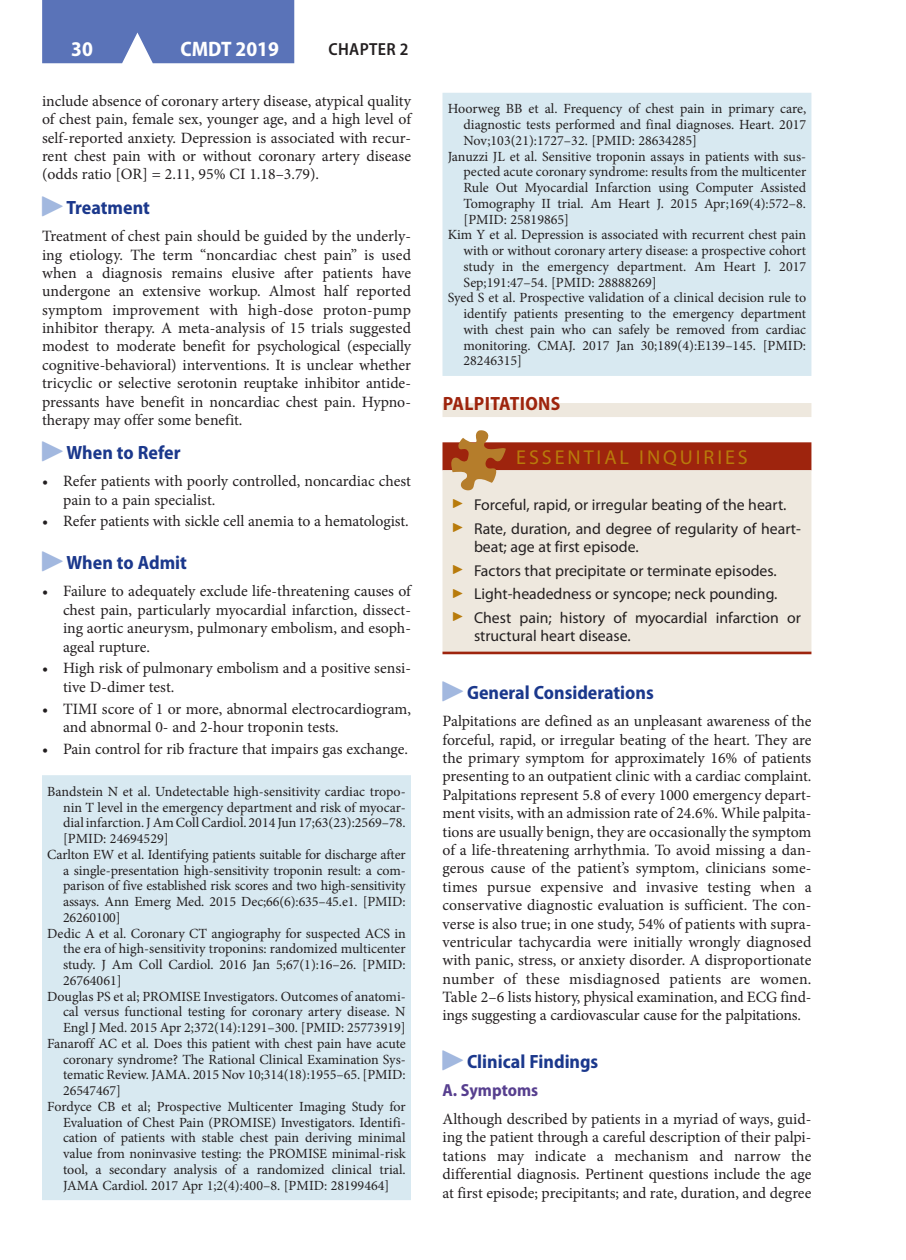
<style>
.page{position:relative;width:906px;height:1260px;background:#fff}
.page>*{position:absolute;margin:0;border:0;box-sizing:border-box;transform-origin:0 0}
.t1{font:700 semi-condensed 21px "Myriad Pro";color:#fff}
.eod_title{font:20.12px "Myriad Pro";letter-spacing:.145em;color:#b87b0b}
.t2{font:700 semi-condensed 19.25px "Myriad Pro";color:#1b388c}
.heading-01{font:700 semi-condensed 19.25px "Myriad Pro";letter-spacing:.02em;color:#9e240d}
.H3_after_H2{font:700 semi-condensed 17.5px "Myriad Pro";color:#573f8f}
.t3{font:600 semi-condensed 17.5px "Myriad Pro";letter-spacing:.02em;color:#231f20}
.text_first{font:15.75px/18.4px "Minion Pro";letter-spacing:-.005em;color:#231f20;text-align:justify}
.t4{font:15.75px/18.4px "Myriad Pro";color:#231f20}
.text{font:15.75px/18.4px "Minion Pro";color:#231f20;text-align:justify}
.references_text{font:14px/15.8px "Minion Pro";color:#231f20;text-align:justify}
.reference_text_first{font:14px/15.8px "Minion Pro";color:#231f20;text-align:justify}
.s1{font-family:"Carta Std";font-weight:400;font-stretch:normal;color:#a2b8df}
</style>
<div class="page">
<div style="left:42px;top:0;width:252px;height:63px;background:#5a73b8"></div>
<div style="left:42px;top:775px;width:369px;height:425px;background:#d8e9f1"></div>
<div style="left:442px;top:93px;width:369px;height:283px;background:#d8e9f1"></div>
<div style="left:442px;top:403px;width:369px;height:14px;background:#eee8de"></div>
<div style="left:442px;top:442px;width:369px;height:28px;background:#9e240d"></div>
<div style="left:442px;top:470px;width:369px;height:182px;background:#eee8de"></div>
<hr style="left:442px;top:652px;width:369px;height:2px;background:#9e240d">
<svg style="left:451px;top:430px;width:55px;height:61px"></svg>
<h1 class="t1" style="left:71px;top:37px;width:23px">30</h1>
<h1 class="t1" style="left:180px;top:37px;width:100px">CMDT 2019</h1>
<p class="t3" style="left:328px;top:40px;width:81px">CHAPTER 2</p>
<p class="text" style="left:42px;top:92px;width:370px">include absence of coronary artery disease, atypical quality of chest pain, female sex, younger age, and a high level of self-reported anxiety. Depression is associated with recur&shy;rent chest pain with or without coronary artery disease (odds ratio [OR] = 2.11, 95% CI 1.18–3.79).</p>
<p class="t2" style="left:42px;top:196px;width:109px"><span class="s1">»</span> Treatment</p>
<p class="text_first" style="left:42px;top:227px;width:371px">Treatment of chest pain should be guided by the underly&shy;ing etiology. The term “noncardiac chest pain” is used when a diagnosis remains elusive after patients have undergone an extensive workup. Almost half reported symptom improvement with high-dose proton-pump inhibitor therapy. A meta-analysis of 15 trials suggested modest to moderate benefit for psychological (especially cognitive-behavioral) interventions. It is unclear whether tricyclic or selective serotonin reuptake inhibitor antide&shy;pressants have benefit in noncardiac chest pain. Hypno&shy;therapy may offer some benefit.</p>
<p class="t2" style="left:42px;top:442px;width:140px"><span class="s1">»</span> When to Refer</p>
<p class="text_first" style="left:63px;top:472px;width:349px;text-indent:-21px">• Refer patients with poorly controlled, noncardiac chest pain to a pain specialist.</p>
<p class="text_first" style="left:42px;top:512px;width:368px">• Refer patients with sickle cell anemia to a hematologist.</p>
<p class="t2" style="left:42px;top:552px;width:146px"><span class="s1">»</span> When to Admit</p>
<p class="text_first" style="left:63px;top:582px;width:349px;text-indent:-21px">• Failure to adequately exclude life-threatening causes of chest pain, particularly myocardial infarction, dissect&shy;ing aortic aneurysm, pulmonary embolism, and esoph&shy;ageal rupture.</p>
<p class="text_first" style="left:63px;top:659px;width:349px;text-indent:-21px">• High risk of pulmonary embolism and a positive sensi&shy;tive D-dimer test.</p>
<p class="text_first" style="left:63px;top:700px;width:349px;text-indent:-21px">• TIMI score of 1 or more, abnormal electrocardiogram, and abnormal 0- and 2-hour troponin tests.</p>
<p class="text_first" style="left:42px;top:740px;width:367px">• Pain control for rib fracture that impairs gas exchange.</p>
<p class="reference_text_first" style="left:63px;top:784px;width:344px;text-indent:-16px">Bandstein N et al. Undetectable high-sensitivity cardiac tropo&shy;nin T level in the emergency department and risk of myocar&shy;dial infarction. J Am Coll Cardiol. 2014 Jun 17;63(23):2569–78. [PMID: 24694529]</p>
<p class="references_text" style="left:63px;top:847px;width:344px;text-indent:-16px">Carlton EW et al. Identifying patients suitable for discharge after a single-presentation high-sensitivity troponin result: a com&shy;parison of five established risk scores and two high-sensitivity assays. Ann Emerg Med. 2015 Dec;66(6):635–45.e1. [PMID:<br>26260100]</p>
<p class="references_text" style="left:63px;top:925px;width:344px;text-indent:-16px">Dedic A et al. Coronary CT angiography for suspected ACS in the era of high-sensitivity troponins: randomized multicenter study. J Am Coll Cardiol. 2016 Jan 5;67(1):16–26. [PMID:<br>26764061]</p>
<p class="references_text" style="left:63px;top:988px;width:344px;text-indent:-16px">Douglas PS et al; PROMISE Investigators. Outcomes of anatomi&shy;cal versus functional testing for coronary artery disease. N Engl J Med. 2015 Apr 2;372(14):1291–300. [PMID: 25773919]</p>
<p class="references_text" style="left:63px;top:1036px;width:344px;text-indent:-16px">Fanaroff AC et al. Does this patient with chest pain have acute coronary syndrome? The Rational Clinical Examination Sys&shy;tematic Review. JAMA. 2015 Nov 10;314(18):1955–65. [PMID:<br>26547467]</p>
<p class="references_text" style="left:63px;top:1099px;width:344px;text-indent:-16px">Fordyce CB et al; Prospective Multicenter Imaging Study for Evaluation of Chest Pain (PROMISE) Investigators. Identifi&shy;cation of patients with stable chest pain deriving minimal value from noninvasive testing: the PROMISE minimal-risk tool, a secondary analysis of a randomized clinical trial.<br>JAMA Cardiol. 2017 Apr 1;2(4):400–8. [PMID: 28199464]</p>
<p class="references_text" style="left:463px;top:101px;width:344px;text-indent:-16px">Hoorweg BB et al. Frequency of chest pain in primary care, diagnostic tests performed and final diagnoses. Heart. 2017<br>Nov;103(21):1727–32. [PMID: 28634285]</p>
<p class="references_text" style="left:463px;top:148px;width:344px;text-indent:-16px">Januzzi JL et al. Sensitive troponin assays in patients with sus&shy;pected acute coronary syndrome: results from the multicenter Rule Out Myocardial Infarction using Computer Assisted Tomography II trial. Am Heart J. 2015 Apr;169(4):572–8. [PMID: 25819865]</p>
<p class="references_text" style="left:463px;top:227px;width:344px;text-indent:-16px">Kim Y et al. Depression is associated with recurrent chest pain with or without coronary artery disease: a prospective cohort study in the emergency department. Am Heart J. 2017<br>Sep;191:47–54. [PMID: 28888269]</p>
<p class="references_text" style="left:463px;top:290px;width:344px;text-indent:-16px">Syed S et al. Prospective validation of a clinical decision rule to identify patients presenting to the emergency department with chest pain who can safely be removed from cardiac monitoring. CMAJ. 2017 Jan 30;189(4):E139–145. [PMID:<br>28246315]</p>
<p class="heading-01" style="left:442px;top:393px;width:119px">PALPITATIONS</p>
<p class="eod_title" style="left:516px;top:444px;width:233px">ESSENTIAL INQUIRIES</p>
<p class="t4" style="left:453px;top:495px;width:335px"><sup>»</sup> Forceful, rapid, or irregular beating of the heart.</p>
<p class="t4" style="left:474px;top:519px;width:328px;text-indent:-21px"><sup>»</sup> Rate, duration, and degree of regularity of heart&shy;beat; age at first episode.</p>
<p class="t4" style="left:453px;top:561px;width:325px"><sup>»</sup> Factors that precipitate or terminate episodes.</p>
<p class="t4" style="left:453px;top:584px;width:326px"><sup>»</sup> Light-headedness or syncope; neck pounding.</p>
<p class="t4" style="left:474px;top:608px;width:328px;text-indent:-21px"><sup>»</sup> Chest pain; history of myocardial infarction or structural heart disease.</p>
<p class="t2" style="left:442px;top:682px;width:213px"><span class="s1">»</span> General Considerations</p>
<p class="text_first" style="left:442px;top:712px;width:370px">Palpitations are defined as an unpleasant awareness of the forceful, rapid, or irregular beating of the heart. They are the primary symptom for approximately 16% of patients presenting to an outpatient clinic with a cardiac complaint.<br>Palpitations represent 5.8 of every 1000 emergency depart&shy;ment visits, with an admission rate of 24.6%. While palpita&shy;tions are usually benign, they are occasionally the symptom of a life-threatening arrhythmia. To avoid missing a dan&shy;gerous cause of the patient’s symptom, clinicians some&shy;times pursue expensive and invasive testing when a conservative diagnostic evaluation is sufficient. The con&shy;verse is also true; in one study, 54% of patients with supra&shy;ventricular tachycardia were initially wrongly diagnosed with panic, stress, or anxiety disorder. A disproportionate number of these misdiagnosed patients are women.<br>Table 2–6 lists history, physical examination, and ECG find&shy;ings suggesting a cardiovascular cause for the palpitations.</p>
<p class="t2" style="left:442px;top:1051px;width:157px"><span class="s1">»</span> Clinical Findings</p>
<p class="H3_after_H2" style="left:442px;top:1081px;width:97px">A. Symptoms</p>
<p class="text_first" style="left:442px;top:1110px;width:370px">Although described by patients in a myriad of ways, guid&shy;ing the patient through a careful description of their palpi&shy;tations may indicate a mechanism and narrow the differential diagnosis. Pertinent questions include the age at first episode; precipitants; and rate, duration, and degree</p>
</div>
